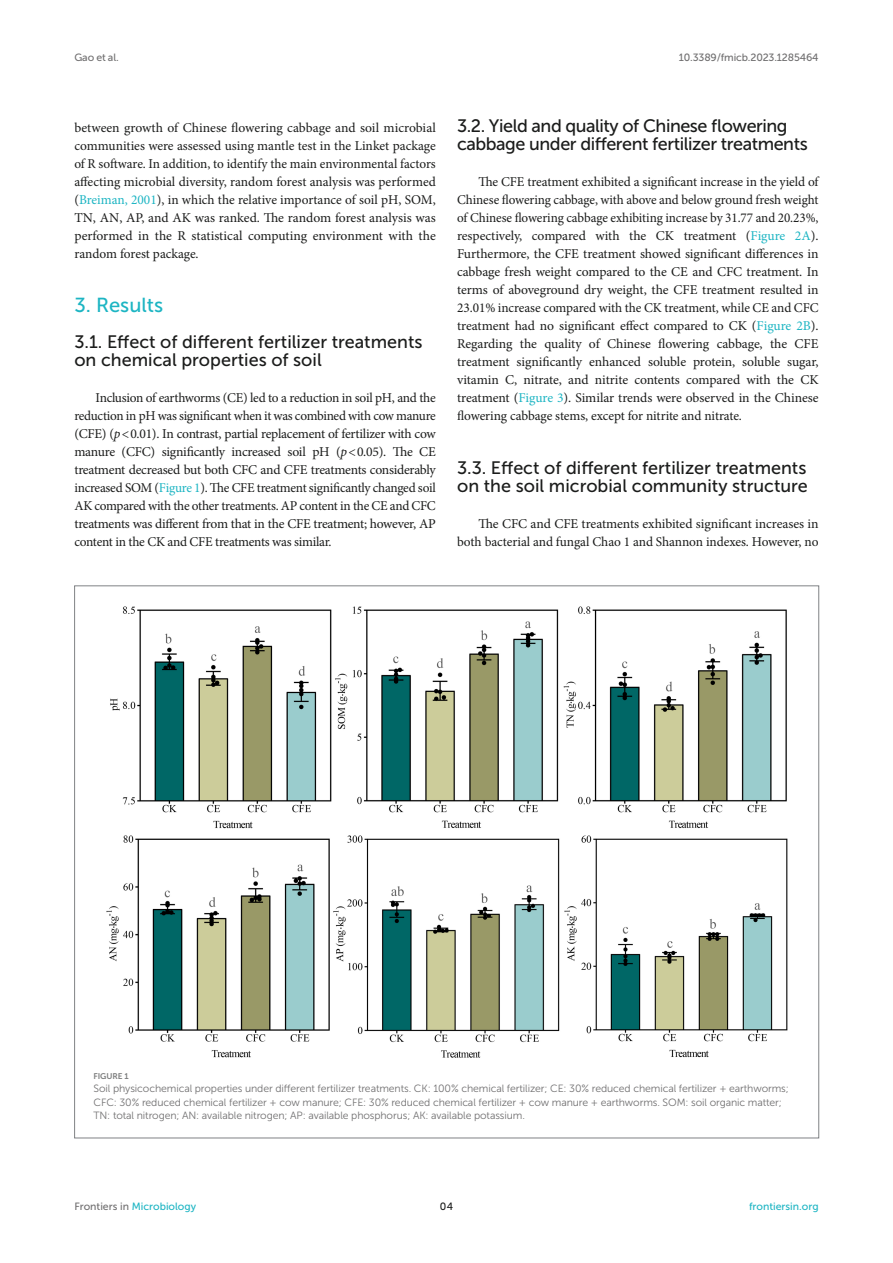
<style>
.page{position:relative;width:893px;height:1263px;background:#fff}
.page>*{position:absolute;margin:0;border:0;box-sizing:border-box;transform-origin:0 0}
.HEAD_1{font:20.25px "Museo Sans 500";color:#1db5c3}
.HEAD_2{font:18px/18px "Museo Sans 500";letter-spacing:-.025em;color:#1b1c1b}
.HEAD_2-2{font:18px/18px "Museo Sans 500";color:#1b1c1b}
.HEAD_2_after_HEAD_1{font:18px/18px "Museo Sans 500";color:#1b1c1b}
.TEXT_FLUSH{font:13.5px/18px "Minion Pro";letter-spacing:-.01em;color:#1b1c1b;text-align:justify}
.FIG_LEG{font:10.5px/13.5px "Museo Sans 300";letter-spacing:-.01em;color:#706f70}
.t1{font:10.5px "Museo Sans 500";color:#1db5c3}
.t2{font:10.5px "Museo Sans 500";letter-spacing:-.015em;color:#706f70}
.t3{font:10.5px "Museo Sans 500";color:#1b1c1b}
.FIG_HD{font:8.25px "Museo Sans 700";letter-spacing:-.01em;color:#7e7f7f}
.s1{color:#1db5c3}
.s2{font-style:italic}
.s3{color:#706f70}
</style>
<div class="page">
<img style="left:106px;top:606px;width:682px;height:452px">
<p class="t2" style="left:74px;top:51px;width:46px">Gao et al.</p>
<p class="t2" style="left:679px;top:51px;width:141px">10.3389/fmicb.2023.1285464</p>
<p class="TEXT_FLUSH" style="left:74px;top:119px;width:363px">between growth of Chinese flowering cabbage and soil microbial communities were assessed using mantle test in the Linket package of R software. In addition, to identify the main environmental factors affecting microbial diversity, random forest analysis was performed (<span class="s1">Breiman, 2001</span>), in which the relative importance of soil pH, SOM, TN, AN, AP, and AK was ranked. The random forest analysis was performed in the R statistical computing environment with the random forest package.</p>
<p class="HEAD_1" style="left:74px;top:294px;width:90px">3. Results</p>
<p class="HEAD_2_after_HEAD_1" style="left:74px;top:333px;width:350px">3.1. Effect of different fertilizer treatments on chemical properties of soil</p>
<p class="TEXT_FLUSH" style="left:74px;top:389px;width:363px;text-indent:21px">Inclusion of earthworms (CE) led to a reduction in soil pH, and the reduction in pH was significant when it was combined with cow manure (CFE) (<span class="s2">p</span>&lt;0.01). In contrast, partial replacement of fertilizer with cow manure (CFC) significantly increased soil pH (<span class="s2">p</span>&lt;0.05). The CE treatment decreased but both CFC and CFE treatments considerably increased SOM (<span class="s1">Figure 1</span>). The CFE treatment significantly changed soil AK compared with the other treatments. AP content in the CE and CFC treatments was different from that in the CFE treatment; however, AP content in the CK and CFE treatments was similar.</p>
<p class="HEAD_2" style="left:457px;top:117px;width:352px">3.2. Yield and quality of Chinese flowering cabbage under different fertilizer treatments</p>
<p class="TEXT_FLUSH" style="left:457px;top:173px;width:363px;text-indent:21px">The CFE treatment exhibited a significant increase in the yield of Chinese flowering cabbage, with above and below ground fresh weight of Chinese flowering cabbage exhibiting increase by 31.77 and 20.23%, respectively, compared with the CK treatment (<span class="s1">Figure 2A</span>).<br>Furthermore, the CFE treatment showed significant differences in cabbage fresh weight compared to the CE and CFC treatment. In terms of aboveground dry weight, the CFE treatment resulted in 23.01% increase compared with the CK treatment, while CE and CFC treatment had no significant effect compared to CK (<span class="s1">Figure 2B</span>).<br>Regarding the quality of Chinese flowering cabbage, the CFE treatment significantly enhanced soluble protein, soluble sugar, vitamin C, nitrate, and nitrite contents compared with the CK treatment (<span class="s1">Figure 3</span>). Similar trends were observed in the Chinese flowering cabbage stems, except for nitrite and nitrate.</p>
<p class="HEAD_2-2" style="left:457px;top:459px;width:352px">3.3. Effect of different fertilizer treatments on the soil microbial community structure</p>
<p class="TEXT_FLUSH" style="left:457px;top:515px;width:363px;text-align:right">The CFC and CFE treatments exhibited significant increases in both bacterial and fungal Chao 1 and Shannon indexes. However, no</p>
<p class="FIG_HD" style="left:94px;top:1071px;width:37px">FIGURE 1</p>
<p class="FIG_LEG" style="left:94px;top:1082px;width:697px">Soil physicochemical properties under different fertilizer treatments. CK: 100% chemical fertilizer; CE: 30% reduced chemical fertilizer + earthworms;<br>CFC: 30% reduced chemical fertilizer + cow manure; CFE: 30% reduced chemical fertilizer + cow manure + earthworms. SOM: soil organic matter;<br>TN: total nitrogen; AN: available nitrogen; AP: available phosphorus; AK: available potassium.</p>
<p class="t1" style="left:74px;top:1200px;width:123px"><span class="s3">Frontiers in</span> Microbiology</p>
<p class="t3" style="left:440px;top:1200px;width:15px">04</p>
<p class="t1" style="left:749px;top:1200px;width:71px">frontiersin.org</p>
</div>
